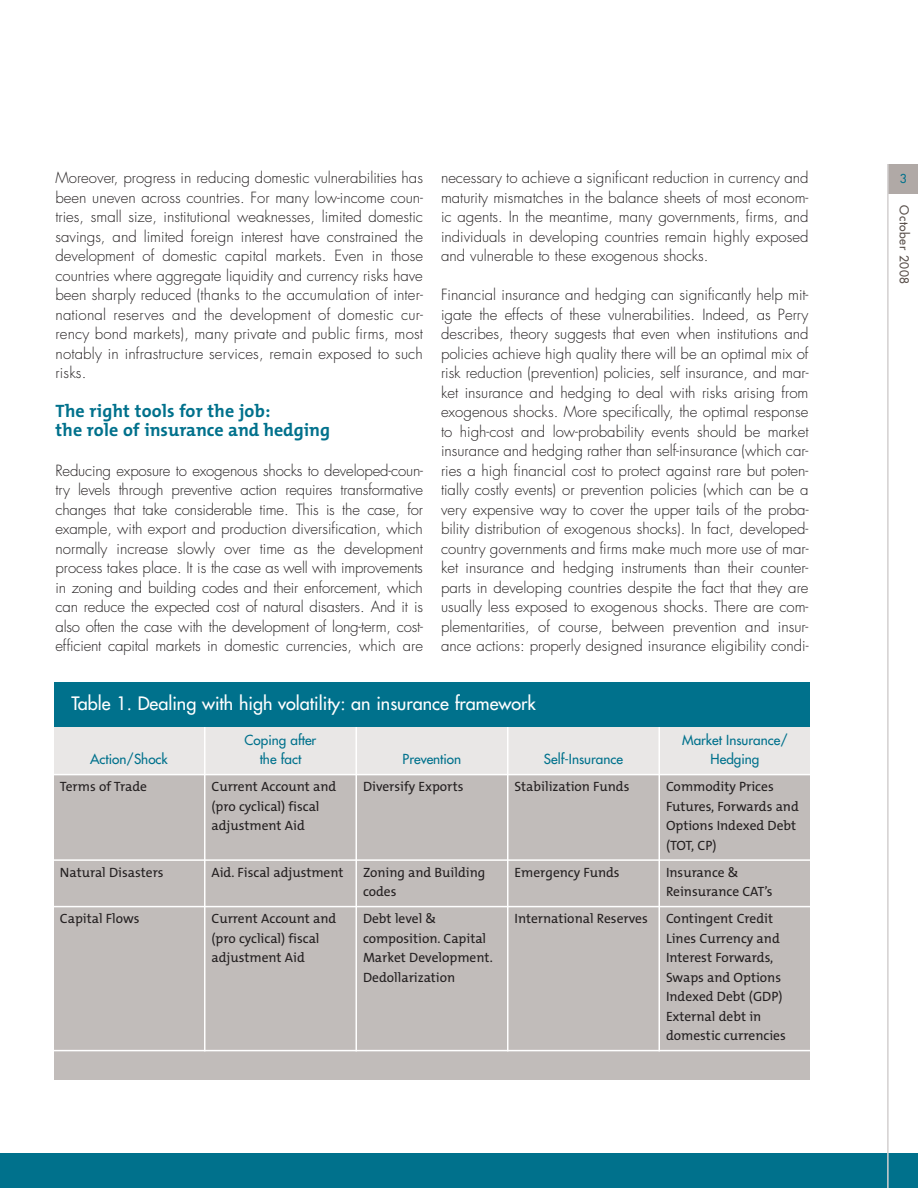
<style>
.page{position:relative;width:918px;height:1188px;background:#fff}
.page>*{position:absolute;margin:0;border:0;box-sizing:border-box;transform-origin:0 0}
.t1{font:18px "Futura";color:#fff}
.t2{font:700 18px/19.5px "The Mix B7";letter-spacing:.01em;color:#00718c}
.t3{font:300 15px/19.5px "Futura";color:#231f20;text-align:justify}
.t4{font:13.5px/19.5px "The Mix B5 Plain";color:#231f20}
.t5{font:13.5px/19.5px "Futura";color:#00718c;text-align:center}
.t6{font:12px "Futura";letter-spacing:.045em;color:#584f4a}
.t7{font:12px "Futura";color:#00718c}
</style>
<div class="page">
<div style="left:0;top:1153px;width:918px;height:35px;background:#00718c"></div>
<div style="left:888px;top:164px;width:30px;height:30px;background:#b0a9a6"></div>
<hr style="left:887px;top:163px;width:2px;height:1025px;background:#d3d0d0">
<div style="left:886px;top:158px;width:32px;height:6px;background:#fff"></div>
<div style="left:54px;top:683px;width:756px;height:44px;background:#00718c"></div>
<div style="left:54px;top:727px;width:151px;height:48px;background:#e9e7e6"></div>
<div style="left:205px;top:727px;width:151px;height:48px;background:#e9e7e6"></div>
<div style="left:356px;top:727px;width:152px;height:48px;background:#e9e7e6"></div>
<div style="left:508px;top:727px;width:151px;height:48px;background:#e9e7e6"></div>
<div style="left:659px;top:727px;width:151px;height:48px;background:#e9e7e6"></div>
<div style="left:54px;top:775px;width:151px;height:85px;background:#c1bcba"></div>
<div style="left:205px;top:775px;width:151px;height:85px;background:#c1bcba"></div>
<div style="left:356px;top:775px;width:152px;height:85px;background:#c1bcba"></div>
<div style="left:508px;top:775px;width:151px;height:85px;background:#c1bcba"></div>
<div style="left:659px;top:775px;width:151px;height:85px;background:#c1bcba"></div>
<div style="left:54px;top:860px;width:151px;height:47px;background:#c1bcba"></div>
<div style="left:205px;top:860px;width:151px;height:47px;background:#c1bcba"></div>
<div style="left:356px;top:860px;width:152px;height:47px;background:#c1bcba"></div>
<div style="left:508px;top:860px;width:151px;height:47px;background:#c1bcba"></div>
<div style="left:659px;top:860px;width:151px;height:47px;background:#c1bcba"></div>
<div style="left:54px;top:907px;width:151px;height:144px;background:#c1bcba"></div>
<div style="left:205px;top:907px;width:151px;height:144px;background:#c1bcba"></div>
<div style="left:356px;top:907px;width:152px;height:144px;background:#c1bcba"></div>
<div style="left:508px;top:907px;width:151px;height:144px;background:#c1bcba"></div>
<div style="left:659px;top:907px;width:151px;height:144px;background:#c1bcba"></div>
<div style="left:54px;top:1051px;width:756px;height:29px;background:#c1bcba"></div>
<hr style="left:204px;top:727px;width:2px;height:324px;background:#fff">
<hr style="left:356px;top:727px;width:1px;height:324px;background:#fff">
<hr style="left:507px;top:727px;width:1px;height:324px;background:#fff">
<hr style="left:658px;top:727px;width:2px;height:324px;background:#fff">
<hr style="left:54px;top:774px;width:756px;height:1px;background:#fff">
<hr style="left:54px;top:859px;width:756px;height:2px;background:#fff">
<hr style="left:54px;top:906px;width:756px;height:1px;background:#fff">
<hr style="left:54px;top:1050px;width:756px;height:1px;background:#fff">
<p class="t3" style="left:441px;top:169px;width:369px">necessary to achieve a significant reduction in currency and maturity mismatches in the balance sheets of most econom&shy;ic agents. In the meantime, many governments, firms, and individuals in developing countries remain highly exposed and vulnerable to these exogenous shocks.</p>
<p class="t3" style="left:441px;top:286px;width:369px">Financial insurance and hedging can significantly help mit&shy;igate the effects of these vulnerabilities. Indeed, as Perry describes, theory suggests that even when institutions and policies achieve high quality there will be an optimal mix of risk reduction (prevention) policies, self insurance, and mar&shy;ket insurance and hedging to deal with risks arising from exogenous shocks. More specifically, the optimal response to high-cost and low-probability events should be market insurance and hedging rather than self-insurance (which car&shy;ries a high financial cost to protect against rare but poten&shy;tially costly events) or prevention policies (which can be a very expensive way to cover the upper tails of the proba&shy;bility distribution of exogenous shocks). In fact, developed&shy;country governments and firms make much more use of mar&shy;ket insurance and hedging instruments than their counter&shy;parts in developing countries despite the fact that they are usually less exposed to exogenous shocks. There are com&shy;plementarities, of course, between prevention and insur&shy;ance actions: properly designed insurance eligibility condi-</p>
<p class="t1" style="left:71px;top:695px;width:466px">Table 1. Dealing with high volatility: an insurance framework</p>
<p class="t5" style="left:90px;top:750px;width:79px">Action/Shock</p>
<p class="t3" style="left:55px;top:169px;width:369px">Moreover, progress in reducing domestic vulnerabilities has</p>
<p class="t7" style="left:900px;top:173px;width:8px">3</p>
<p class="t3" style="left:55px;top:189px;width:369px">been uneven across countries. For many low-income coun&shy;tries, small size, institutional weaknesses, limited domestic savings, and limited foreign interest have constrained the development of domestic capital markets. Even in those countries where aggregate liquidity and currency risks have been sharply reduced (thanks to the accumulation of inter&shy;national reserves and the development of domestic cur&shy;rency bond markets), many private and public firms, most notably in infrastructure services, remain exposed to such risks.</p>
<p class="t2" style="left:55px;top:403px;width:276px">The right tools for the job:<br>the role of insurance and hedging</p>
<p class="t3" style="left:55px;top:462px;width:369px">Reducing exposure to exogenous shocks to developed-coun&shy;try levels through preventive action requires transformative changes that take considerable time. This is the case, for example, with export and production diversification, which normally increase slowly over time as the development process takes place. It is the case as well with improvements in zoning and building codes and their enforcement, which can reduce the expected cost of natural disasters. And it is also often the case with the development of long-term, cost&shy;efficient capital markets in domestic currencies, which are</p>
<p class="t6" style="left:910px;top:205px;width:80px;rotate:90deg">October 2008</p>
<p class="t5" style="left:245px;top:731px;width:73px">Coping after the fact</p>
<p class="t5" style="left:682px;top:731px;width:107px">Market Insurance/<br>Hedging</p>
<p class="t5" style="left:403px;top:750px;width:60px">Prevention</p>
<p class="t5" style="left:544px;top:750px;width:81px">Self-Insurance</p>
<p class="t4" style="left:60px;top:778px;width:89px">Terms of Trade</p>
<p class="t4" style="left:212px;top:778px;width:126px">Current Account and (pro cyclical) fiscal adjustment Aid</p>
<p class="t4" style="left:363px;top:778px;width:102px">Diversify Exports</p>
<p class="t4" style="left:514px;top:778px;width:116px">Stabilization Funds</p>
<p class="t4" style="left:666px;top:778px;width:134px">Commodity Prices<br>Futures, Forwards and<br>Options Indexed Debt (TOT, CP)</p>
<p class="t4" style="left:60px;top:864px;width:105px">Natural Disasters</p>
<p class="t4" style="left:212px;top:864px;width:134px">Aid. Fiscal adjustment</p>
<p class="t4" style="left:363px;top:864px;width:124px">Zoning and Building codes</p>
<p class="t4" style="left:514px;top:864px;width:107px">Emergency Funds</p>
<p class="t4" style="left:666px;top:864px;width:108px">Insurance &amp;<br>Reinsurance CAT’s</p>
<p class="t4" style="left:60px;top:910px;width:81px">Capital Flows</p>
<p class="t4" style="left:212px;top:910px;width:126px">Current Account and (pro cyclical) fiscal adjustment Aid</p>
<p class="t4" style="left:363px;top:910px;width:131px">Debt level &amp; composition. Capital<br>Market Development.<br>Dedollarization</p>
<p class="t4" style="left:514px;top:910px;width:135px">International Reserves</p>
<p class="t4" style="left:666px;top:910px;width:121px">Contingent Credit<br>Lines Currency and<br>Interest Forwards,<br>Swaps and Options<br>Indexed Debt (GDP)<br>External debt in domestic currencies</p>
</div>
